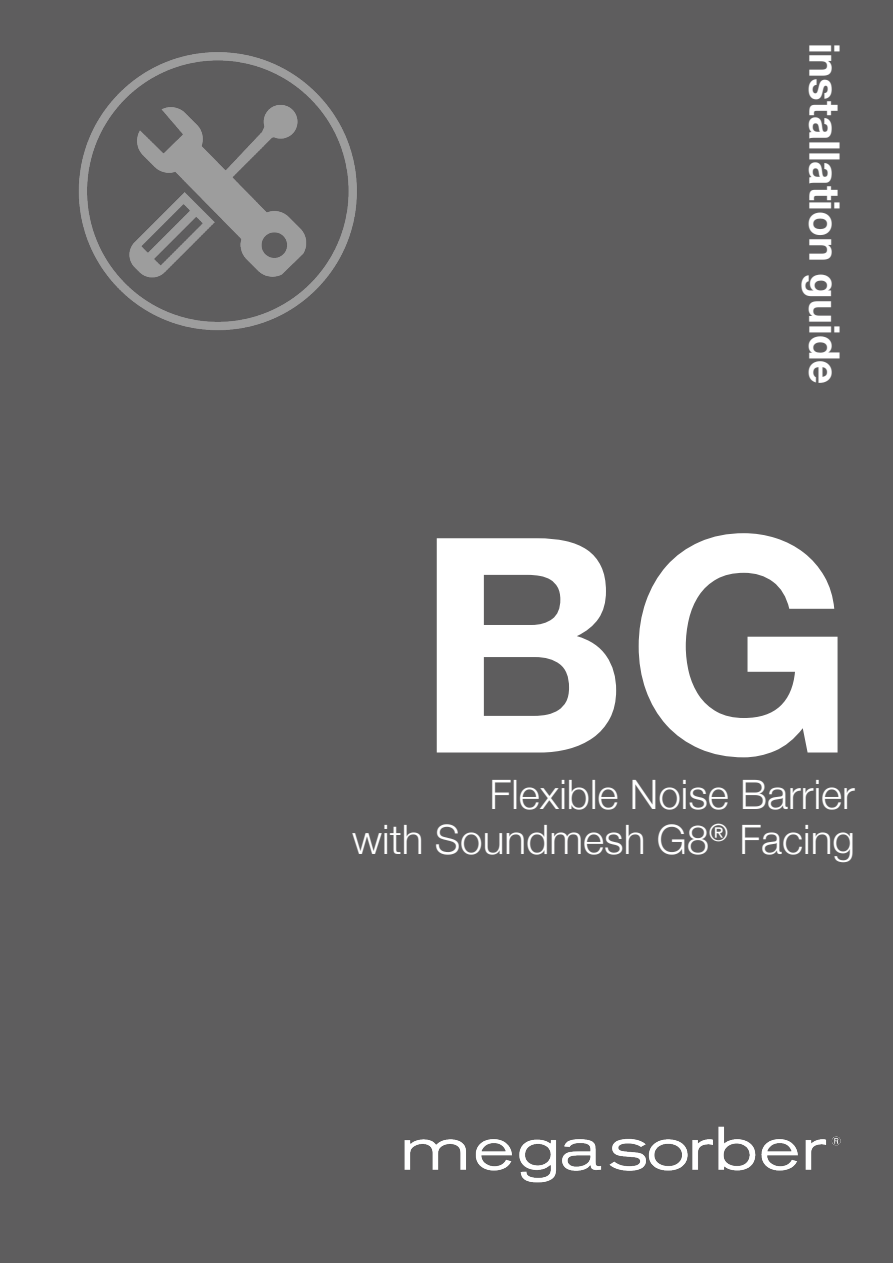
<style>
.page{position:relative;width:893px;height:1263px;background:#5e5d5e}
.page>*{position:absolute;margin:0;border:0;box-sizing:border-box;transform-origin:0 0}
.t1{font:700 300px "Helvetica Neue";color:#fff}
.t2{font:700 42px "Helvetica Neue";color:#fff}
.t3{font:300 40.5px "Helvetica Neue";color:#fff}
</style>
<div class="page">
<img style="left:404px;top:1126px;width:437px;height:57px">
<img style="left:79px;top:52px;width:278px;height:278px">
<p class="t2" style="left:857px;top:43px;width:344px;rotate:90deg">installation guide</p>
<p class="t1" style="left:416px;top:410px;width:440px">BG</p>
<p class="t3" style="left:490px;top:762px;width:367px">Flexible Noise Barrier</p>
<p class="t3" style="left:352px;top:807px;width:504px">with Soundmesh G8<sup>®</sup> Facing</p>
</div>
